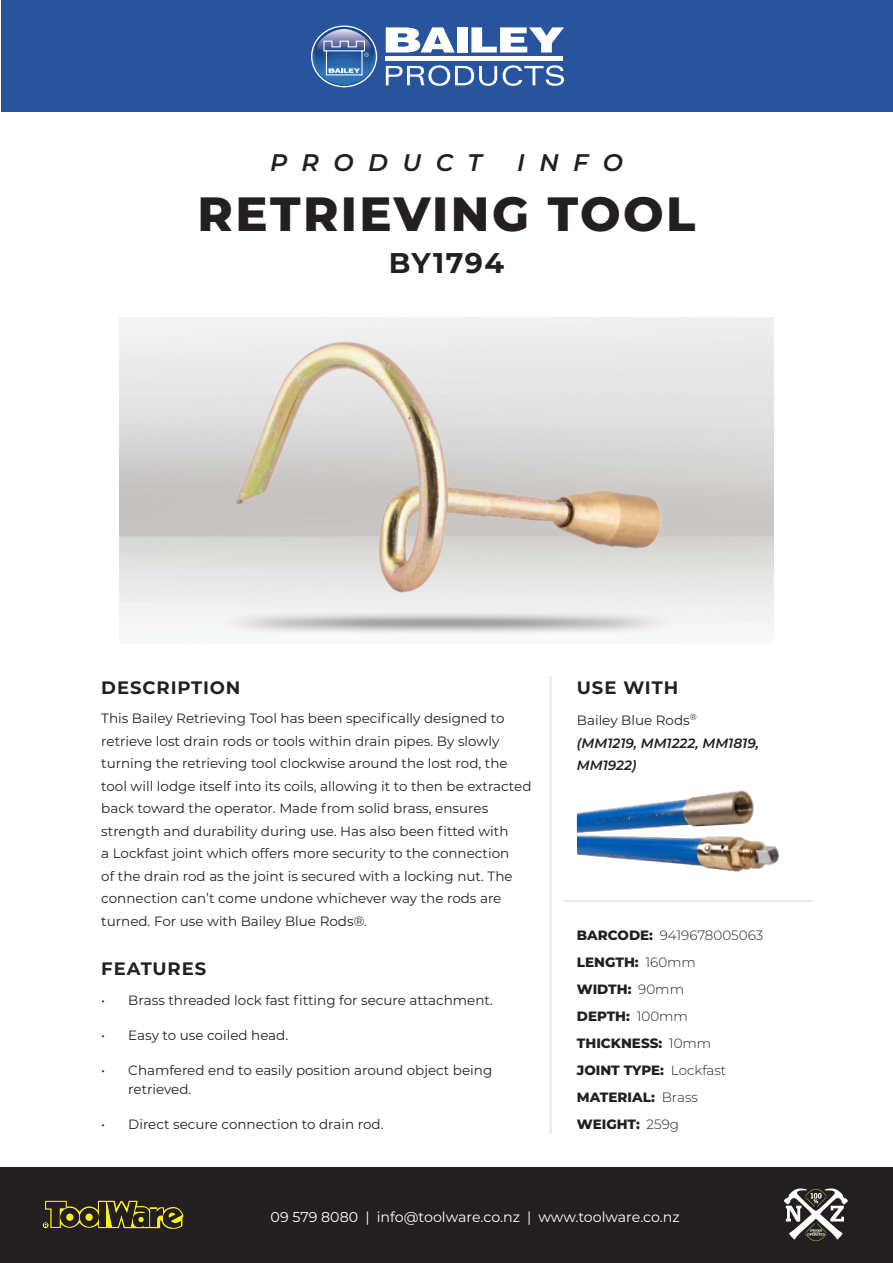
<style>
.page{position:relative;width:893px;height:1263px;background:#fff}
.page>*{position:absolute;margin:0;border:0;box-sizing:border-box;transform-origin:0 0}
.t1{font:800 48px "Montserrat";letter-spacing:.05em;color:#231f20}
.t2{font:700 28.5px "Montserrat";letter-spacing:.05em;color:#231f20}
.t3{font:italic 600 24px "Montserrat";letter-spacing:.6em;color:#231f20}
.t4{font:700 18px "Montserrat";letter-spacing:.05em;color:#231f20}
.t5{font:14.25px "Montserrat";color:#fff}
.Body_Text{font:13.5px/22.5px "Montserrat";color:#231f20}
.Specifications{font:800 13.5px "Montserrat";color:#231f20}
.Bullet_Point{font:italic 600 13.5px/22.5px "Montserrat";color:#231f20}
.Specifications-2{font:300 13.5px "Montserrat";color:#231f20}
.Bullet_Point-2{font:13.5px "Montserrat";color:#231f20}
.s1{font-weight:800}
.s2{font-weight:300}
</style>
<div class="page">
<div style="left:1px;top:1px;width:891px;height:111px;background:#28549d"></div>
<svg style="left:386px;top:27px;width:69px;height:26px"></svg>
<div style="left:457px;top:27px;width:11px;height:26px;background:#fff"></div>
<svg style="left:471px;top:27px;width:93px;height:26px"></svg>
<div style="left:385px;top:56px;width:178px;height:5px;background:#fff"></div>
<svg style="left:386px;top:65px;width:111px;height:21px"></svg>
<svg style="left:503px;top:65px;width:61px;height:21px"></svg>
<svg style="left:311px;top:27px;width:67px;height:60px"></svg>
<div style="left:311px;top:25px;width:66px;height:62px;border:1px solid #fff;border-radius:50%"></div>
<div style="left:0;top:1167px;width:893px;height:96px;background:#231f20"></div>
<svg style="left:43px;top:1200px;width:141px;height:29px"></svg>
<svg style="left:784px;top:1188px;width:64px;height:53px"></svg>
<hr style="left:550px;top:676px;width:2px;height:458px;background:#e6e7e9">
<hr style="left:563px;top:900px;width:249px;height:2px;background:#e6e7e9">
<img style="left:234px;top:337px;width:430px;height:258px">
<img style="left:577px;top:790px;width:203px;height:82px">
<p class="t3" style="left:270px;top:145px;width:213px">PRODUCT</p>
<p class="t3" style="left:517px;top:145px;width:107px">INFO</p>
<p class="t1" style="left:198px;top:179px;width:499px">RETRIEVING TOOL</p>
<p class="t2" style="left:389px;top:243px;width:117px">BY1794</p>
<p class="t4" style="left:101px;top:674px;width:141px">DESCRIPTION</p>
<p class="Body_Text" style="left:101px;top:707px;width:432px">This Bailey Retrieving Tool has been specifically designed to retrieve lost drain rods or tools within drain pipes. By slowly turning the retrieving tool clockwise around the lost rod, the tool will lodge itself into its coils, allowing it to then be extracted back toward the operator. Made from solid brass, ensures strength and durability during use. Has also been fitted with<br>a Lockfast joint which offers more security to the connection<br>of the drain rod as the joint is secured with a locking nut. The connection can’t come undone whichever way the rods are turned. For use with Bailey Blue Rods®.</p>
<p class="t4" style="left:101px;top:956px;width:106px">FEATURES</p>
<p class="Body_Text" style="left:101px;top:988px;width:393px">• Brass threaded lock fast fitting for secure attachment.</p>
<p class="Body_Text" style="left:101px;top:1023px;width:188px">• Easy to use coiled head.</p>
<p class="Body_Text" style="left:128px;top:1059px;width:365px;line-height:19.6px;text-indent:-27px">• Chamfered end to easily position around object being retrieved.</p>
<p class="Body_Text" style="left:101px;top:1112px;width:284px">• Direct secure connection to drain rod.</p>
<p class="t4" style="left:577px;top:674px;width:103px">USE WITH</p>
<p class="Bullet_Point-2" style="left:577px;top:711px;width:121px">Bailey Blue Rods<sup>®</sup></p>
<p class="Bullet_Point" style="left:577px;top:731px;width:184px">(MM1219, MM1222, MM1819,<br>MM1922)</p>
<p class="Specifications-2" style="left:577px;top:926px;width:188px"><span class="s1">BARCODE:</span> 9419678005063</p>
<p class="Specifications" style="left:577px;top:952px;width:121px">LENGTH: <span class="s2">160mm</span></p>
<p class="Specifications" style="left:577px;top:979px;width:109px">WIDTH: <span class="s2">90mm</span></p>
<p class="Specifications" style="left:577px;top:1006px;width:113px">DEPTH: <span class="s2">100mm</span></p>
<p class="Specifications" style="left:577px;top:1033px;width:136px">THICKNESS: <span class="s2">10mm</span></p>
<p class="Specifications" style="left:577px;top:1060px;width:151px">JOINT TYPE: <span class="s2">Lockfast</span></p>
<p class="Specifications" style="left:577px;top:1087px;width:123px">MATERIAL: <span class="s2">Brass</span></p>
<p class="Specifications" style="left:577px;top:1114px;width:104px">WEIGHT: <span class="s2">259g</span></p>
<p class="t5" style="left:271px;top:1207px;width:411px">09 579 8080 | info@toolware.co.nz | www.toolware.co.nz</p>
</div>
